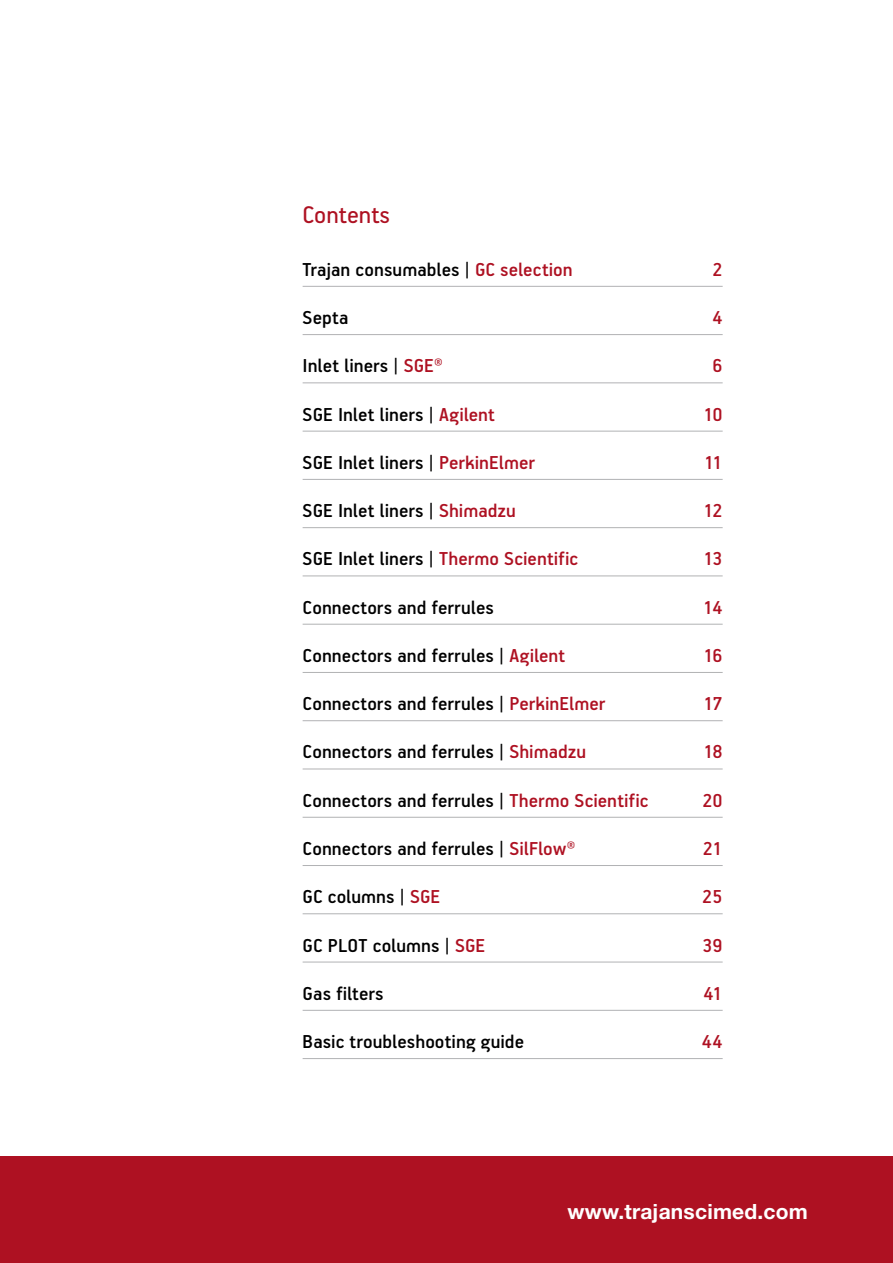
<style>
.page{position:relative;width:893px;height:1263px;background:#fff}
.page>*{position:absolute;margin:0;border:0;box-sizing:border-box;transform-origin:0 0}
.t1{font:27px "PF Handbook Pro";color:#ae1122}
.t2{font:500 21px "PF Handbook Pro";letter-spacing:.005em;color:#000}
.t3{font:500 21px "PF Handbook Pro";color:#ae1122}
.t4{font:700 21px "Helvetica Neue LT Std";letter-spacing:.01em;color:#fff}
.s1{color:#ae1122}
.s2{color:#000}
</style>
<div class="page">
<div style="left:0;top:1157px;width:893px;height:106px;background:#ae1122"></div>
<hr style="left:303px;top:286px;width:420px;height:1px;background:#b1b2b4">
<hr style="left:303px;top:334px;width:420px;height:1px;background:#b1b2b4">
<hr style="left:303px;top:382px;width:420px;height:1px;background:#b1b2b4">
<hr style="left:303px;top:431px;width:420px;height:1px;background:#b1b2b4">
<hr style="left:303px;top:479px;width:420px;height:1px;background:#b1b2b4">
<hr style="left:303px;top:527px;width:420px;height:1px;background:#b1b2b4">
<hr style="left:303px;top:575px;width:420px;height:1px;background:#b1b2b4">
<hr style="left:303px;top:624px;width:420px;height:1px;background:#b1b2b4">
<hr style="left:303px;top:672px;width:420px;height:1px;background:#b1b2b4">
<hr style="left:303px;top:720px;width:420px;height:1px;background:#b1b2b4">
<hr style="left:303px;top:769px;width:420px;height:1px;background:#b1b2b4">
<hr style="left:303px;top:817px;width:420px;height:1px;background:#b1b2b4">
<hr style="left:303px;top:865px;width:420px;height:1px;background:#b1b2b4">
<hr style="left:303px;top:913px;width:420px;height:1px;background:#b1b2b4">
<hr style="left:303px;top:962px;width:420px;height:1px;background:#b1b2b4">
<hr style="left:303px;top:1010px;width:420px;height:1px;background:#b1b2b4">
<hr style="left:303px;top:1058px;width:420px;height:1px;background:#b1b2b4">
<p class="t1" style="left:303px;top:199px;width:89px">Contents</p>
<p class="t2" style="left:303px;top:256px;width:272px">Trajan consumables | <span class="s1">GC selection</span></p>
<p class="t3" style="left:712px;top:256px;width:12px">2</p>
<p class="t2" style="left:303px;top:305px;width:47px">Septa</p>
<p class="t3" style="left:712px;top:305px;width:12px">4</p>
<p class="t2" style="left:303px;top:353px;width:142px">Inlet liners | <span class="s1">SGE®</span></p>
<p class="t3" style="left:712px;top:353px;width:12px">6</p>
<p class="t2" style="left:303px;top:401px;width:194px">SGE Inlet liners | <span class="s1">Agilent</span></p>
<p class="t3" style="left:703px;top:401px;width:21px">10</p>
<p class="t2" style="left:303px;top:449px;width:234px">SGE Inlet liners | <span class="s1">PerkinElmer</span></p>
<p class="t3" style="left:704px;top:449px;width:20px">11</p>
<p class="t2" style="left:303px;top:498px;width:215px">SGE Inlet liners | <span class="s1">Shimadzu</span></p>
<p class="t3" style="left:703px;top:498px;width:21px">12</p>
<p class="t3" style="left:303px;top:546px;width:277px"><span class="s2">SGE Inlet liners |</span> Thermo Scientific</p>
<p class="t3" style="left:703px;top:546px;width:21px">13</p>
<p class="t2" style="left:303px;top:594px;width:193px">Connectors and ferrules</p>
<p class="t3" style="left:703px;top:594px;width:21px">14</p>
<p class="t2" style="left:303px;top:642px;width:264px">Connectors and ferrules | <span class="s1">Agilent</span></p>
<p class="t3" style="left:703px;top:642px;width:21px">16</p>
<p class="t2" style="left:303px;top:691px;width:304px">Connectors and ferrules | <span class="s1">PerkinElmer</span></p>
<p class="t3" style="left:703px;top:691px;width:21px">17</p>
<p class="t2" style="left:303px;top:739px;width:285px">Connectors and ferrules | <span class="s1">Shimadzu</span></p>
<p class="t3" style="left:703px;top:739px;width:21px">18</p>
<p class="t2" style="left:303px;top:787px;width:347px">Connectors and ferrules | <span class="s1">Thermo Scientific</span></p>
<p class="t3" style="left:702px;top:787px;width:22px">20</p>
<p class="t2" style="left:303px;top:835px;width:274px">Connectors and ferrules | <span class="s1">SilFlow®</span></p>
<p class="t3" style="left:703px;top:835px;width:21px">21</p>
<p class="t2" style="left:303px;top:884px;width:139px">GC columns | <span class="s1">SGE</span></p>
<p class="t3" style="left:702px;top:884px;width:22px">25</p>
<p class="t2" style="left:303px;top:932px;width:184px">GC PLOT columns | <span class="s1">SGE</span></p>
<p class="t3" style="left:702px;top:932px;width:22px">39</p>
<p class="t2" style="left:303px;top:980px;width:83px">Gas filters</p>
<p class="t3" style="left:704px;top:980px;width:21px">41</p>
<p class="t2" style="left:303px;top:1028px;width:223px">Basic troubleshooting guide</p>
<p class="t3" style="left:702px;top:1028px;width:22px">44</p>
<p class="t4" style="left:568px;top:1199px;width:242px">www.trajanscimed.com</p>
</div>
